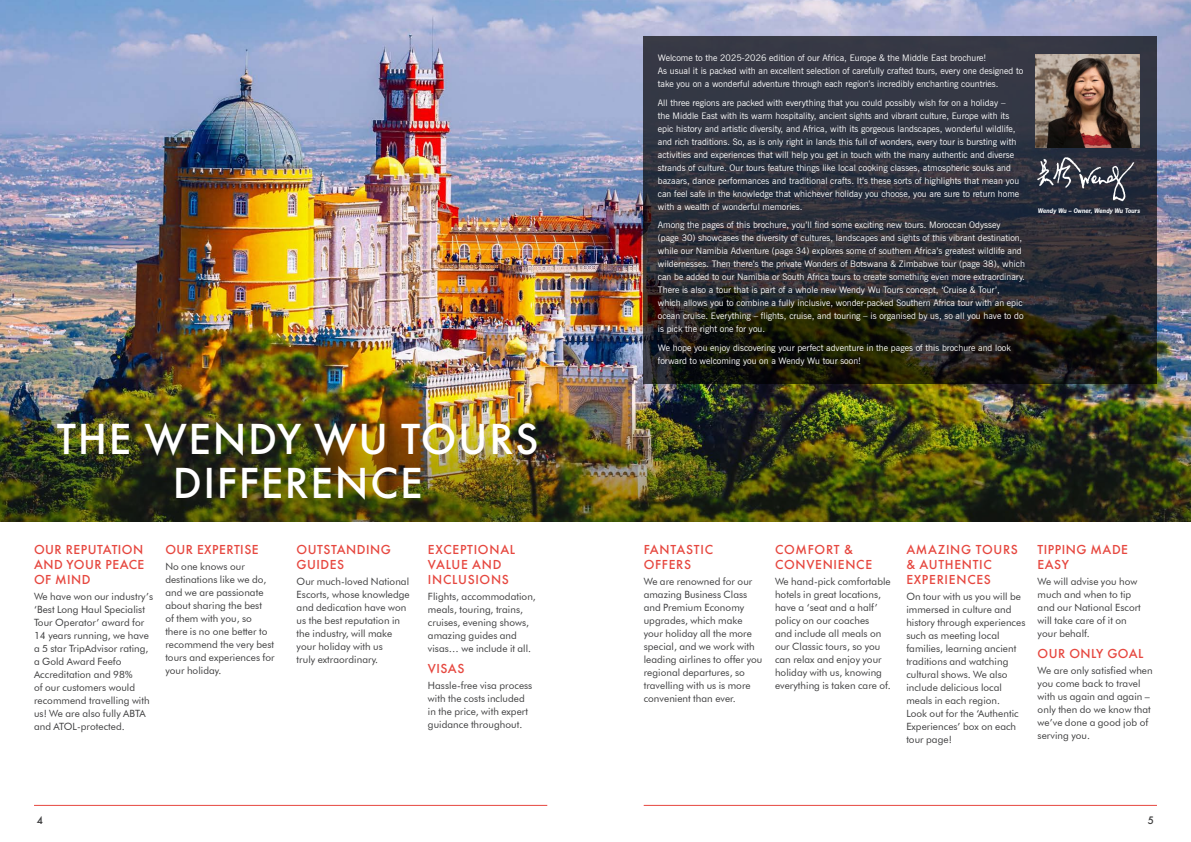
<style>
.page{position:relative;width:1191px;height:842px;background:#fff}
.page>*{position:absolute;margin:0;border:0;box-sizing:border-box;transform-origin:0 0}
.t1{font:500 40px/44px "Futura";letter-spacing:.04em;color:#fff;text-align:center}
.TOURS_DIFFERENCE_body_copy{font:500 12px/15px "Futura";letter-spacing:.055em;color:#e6473f}
.TOURS_DIFFERENCE_Subheading{font:500 12px/15px "Futura";letter-spacing:.04em;color:#e6473f;text-align:justify}
.TOURS_DIFFERENCE_Subheading-2{font:500 12px/15px "Futura";letter-spacing:.06em;color:#e6473f}
.TOURS_DIFFERENCE_Subheading-3{font:10px/13px "Futura BT";letter-spacing:.005em;color:#3e3e3f}
.t2{font:500 10px "Futura";color:#3e3e3f}
.TabTitle{font:9px/13px "News Gothic BT";color:#fff}
.t3{font:italic 700 6px "News Gothic Std";color:#fff}
</style>
<div class="page">
<hr style="left:643px;top:805px;width:514px;height:1px;background:#e6473f">
<hr style="left:34px;top:805px;width:513px;height:1px;background:#e6473f">
<img style="left:0;top:0;width:1191px;height:404px">
<svg style="left:643px;top:37px;width:514px;height:347px;background:#2a2c32"></svg>
<img style="left:1035px;top:155px;width:100px;height:48px">
<img style="left:1035px;top:54px;width:105px;height:94px">
<img style="left:0;top:404px;width:1191px;height:118px">
<p class="t1" style="left:57px;top:417px;width:483px">THE WENDY WU TOURS<br>DIFFERENCE</p>
<p class="TOURS_DIFFERENCE_Subheading" style="left:34px;top:542px;width:112px">OUR REPUTATION AND YOUR PEACE OF MIND</p>
<p class="TOURS_DIFFERENCE_Subheading-3" style="left:34px;top:590px;width:121px">We have won our industry’s ‘Best Long Haul Specialist<br>Tour Operator’ award for<br>14 years running, we have a 5 star TripAdvisor rating, a Gold Award Feefo<br>Accreditation and 98%<br>of our customers would recommend travelling with us! We are also fully ABTA and ATOL-protected.</p>
<p class="TOURS_DIFFERENCE_Subheading" style="left:165px;top:542px;width:95px">OUR EXPERTISE</p>
<p class="TOURS_DIFFERENCE_Subheading-3" style="left:165px;top:560px;width:111px">No one knows our destinations like we do, and we are passionate about sharing the best<br>of them with you, so there is no one better to recommend the very best tours and experiences for your holiday.</p>
<p class="TOURS_DIFFERENCE_body_copy" style="left:297px;top:542px;width:96px">OUTSTANDING<br>GUIDES</p>
<p class="TOURS_DIFFERENCE_Subheading-3" style="left:297px;top:575px;width:115px">Our much-loved National<br>Escorts, whose knowledge and dedication have won us the best reputation in the industry, will make your holiday with us<br>truly extraordinary.</p>
<p class="TOURS_DIFFERENCE_body_copy" style="left:428px;top:542px;width:89px">EXCEPTIONAL<br>VALUE AND<br>INCLUSIONS</p>
<p class="TOURS_DIFFERENCE_Subheading-3" style="left:428px;top:590px;width:109px">Flights, accommodation, meals, touring, trains, cruises, evening shows, amazing guides and visas… we include it all.</p>
<p class="TOURS_DIFFERENCE_body_copy" style="left:428px;top:661px;width:38px">VISAS</p>
<p class="TOURS_DIFFERENCE_Subheading-3" style="left:428px;top:678px;width:106px">Hassle-free visa process with the costs included in the price, with expert guidance throughout.</p>
<p class="TabTitle" style="left:658px;top:51px;width:367px">Welcome to the 2025-2026 edition of our Africa, Europe &amp; the Middle East brochure!<br>As usual it is packed with an excellent selection of carefully crafted tours, every one designed to take you on a wonderful adventure through each region’s incredibly enchanting countries.</p>
<p class="TabTitle" style="left:658px;top:96px;width:363px">All three regions are packed with everything that you could possibly wish for on a holiday – the Middle East with its warm hospitality, ancient sights and vibrant culture, Europe with its epic history and artistic diversity, and Africa, with its gorgeous landscapes, wonderful wildlife, and rich traditions. So, as is only right in lands this full of wonders, every tour is bursting with activities and experiences that will help you get in touch with the many authentic and diverse strands of culture. Our tours feature things like local cooking classes, atmospheric souks and bazaars, dance performances and traditional crafts. It’s these sorts of highlights that mean you can feel safe in the knowledge that whichever holiday you choose, you are sure to return home with a wealth of wonderful memories.</p>
<p class="TabTitle" style="left:658px;top:219px;width:369px">Among the pages of this brochure, you’ll find some exciting new tours. Moroccan Odyssey<br>(page 30) showcases the diversity of cultures, landscapes and sights of this vibrant destination, while our Namibia Adventure (page 34) explores some of southern Africa’s greatest wildlife and wildernesses. Then there’s the private Wonders of Botswana &amp; Zimbabwe tour (page 38), which can be added to our Namibia or South Africa tours to create something even more extraordinary.<br>There is also a tour that is part of a whole new Wendy Wu Tours concept, ‘Cruise &amp; Tour’, which allows you to combine a fully inclusive, wonder-packed Southern Africa tour with an epic ocean cruise. Everything – flights, cruise, and touring – is organised by us, so all you have to do is pick the right one for you.</p>
<p class="TabTitle" style="left:658px;top:341px;width:354px">We hope you enjoy discovering your perfect adventure in the pages of this brochure and look forward to welcoming you on a Wendy Wu tour soon!</p>
<p class="t3" style="left:1037px;top:206px;width:104px">Wendy Wu – Owner, Wendy Wu Tours</p>
<p class="TOURS_DIFFERENCE_body_copy" style="left:643px;top:542px;width:71px">FANTASTIC<br>OFFERS</p>
<p class="TOURS_DIFFERENCE_Subheading-3" style="left:643px;top:575px;width:120px">We are renowned for our amazing Business Class and Premium Economy upgrades, which make your holiday all the more special, and we work with leading airlines to offer you regional departures, so travelling with us is more convenient than ever.</p>
<p class="TOURS_DIFFERENCE_Subheading-2" style="left:775px;top:542px;width:99px">COMFORT &amp;<br>CONVENIENCE</p>
<p class="TOURS_DIFFERENCE_Subheading-3" style="left:775px;top:575px;width:117px">We hand-pick comfortable hotels in great locations, have a ‘seat and a half’ policy on our coaches<br>and include all meals on our Classic tours, so you can relax and enjoy your holiday with us, knowing everything is taken care of.</p>
<p class="TOURS_DIFFERENCE_Subheading-2" style="left:906px;top:542px;width:113px">AMAZING TOURS &amp; AUTHENTIC<br>EXPERIENCES</p>
<p class="TOURS_DIFFERENCE_Subheading-3" style="left:906px;top:590px;width:121px">On tour with us you will be immersed in culture and history through experiences such as meeting local families, learning ancient traditions and watching cultural shows. We also include delicious local meals in each region.<br>Look out for the ‘Authentic<br>Experiences’ box on each tour page!</p>
<p class="TOURS_DIFFERENCE_Subheading" style="left:1037px;top:542px;width:92px">TIPPING MADE<br>EASY</p>
<p class="TOURS_DIFFERENCE_Subheading-3" style="left:1037px;top:575px;width:105px">We will advise you how much and when to tip and our National Escort will take care of it on your behalf.</p>
<p class="TOURS_DIFFERENCE_body_copy" style="left:1037px;top:646px;width:107px">OUR ONLY GOAL</p>
<p class="TOURS_DIFFERENCE_Subheading-3" style="left:1037px;top:663px;width:117px">We are only satisfied when you come back to travel with us again and again – only then do we know that we’ve done a good job of serving you.</p>
<p class="t2" style="left:37px;top:813px;width:8px">4</p>
<p class="t2" style="left:1148px;top:813px;width:8px">5</p>
</div>
